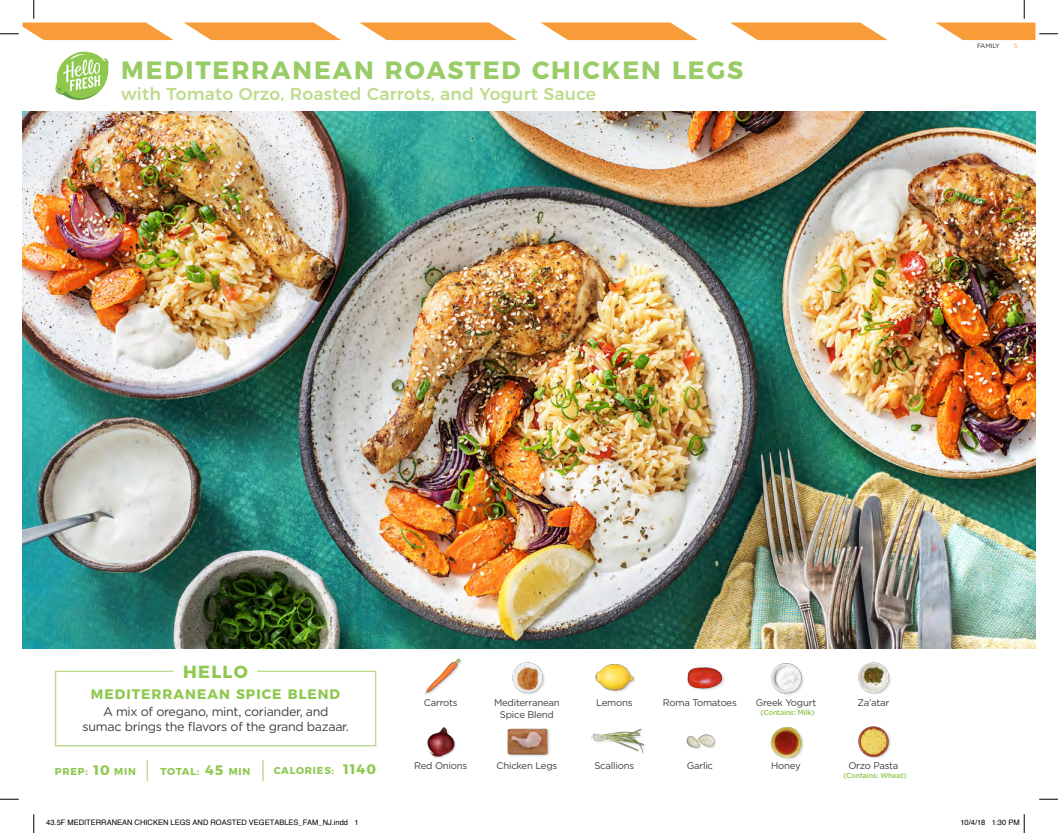
<style>
.page{position:relative;width:1058px;height:833px;background:#fff}
.page>*{position:absolute;margin:0;border:0;box-sizing:border-box;transform-origin:0 0}
.t1{font:700 25px "Montserrat";letter-spacing:.075em;color:#9c6}
.t2{font:700 17.5px "Montserrat";letter-spacing:.075em;color:#8fc84e}
.t3{font:500 17.25px "Montserrat";letter-spacing:.01em;color:#bedb8e}
.t4{font:700 13.75px "Montserrat";letter-spacing:.075em;color:#8fc84e}
.t5{font:12.5px/15px "Gotham";letter-spacing:-.025em;color:#3e3e3f;text-align:center}
.t6{font:700 10px "Montserrat";letter-spacing:.075em;color:#8fc84e}
.t7{font:9.62px/12px "Gotham";letter-spacing:-.025em;color:#3e3e3f;text-align:center}
.t8{font:7.5px "Helvetica";color:#000}
.t9{font:500 7.25px "Gotham";letter-spacing:-.025em;color:#8fc84e}
.t10{font:6.25px "Gotham";letter-spacing:-.025em;color:#231f20}
.t11{font:6.25px "Gotham";color:#f89b39}
</style>
<div class="page">
<svg style="left:184px;top:23px;width:157px;height:17px"></svg>
<svg style="left:360px;top:23px;width:157px;height:17px"></svg>
<svg style="left:541px;top:23px;width:156px;height:17px"></svg>
<svg style="left:731px;top:23px;width:156px;height:17px"></svg>
<img style="left:23px;top:112px;width:1012px;height:536px">
<svg style="left:54px;top:670px;width:323px;height:77px"></svg>
<hr style="left:146px;top:760px;width:2px;height:20px;background:#bedb8e">
<hr style="left:262px;top:760px;width:2px;height:20px;background:#bedb8e">
<img style="left:425px;top:658px;width:36px;height:36px">
<div style="left:427px;top:726px;width:30px;height:33px;background:#231f20;opacity:.2"></div>
<img style="left:427px;top:726px;width:30px;height:31px">
<img style="left:595px;top:664px;width:40px;height:28px">
<img style="left:591px;top:728px;width:53px;height:25px">
<div style="left:511px;top:662px;width:35px;height:34px;background:#231f20;opacity:.2"></div>
<img style="left:511px;top:662px;width:35px;height:32px">
<div style="left:507px;top:728px;width:43px;height:29px;background:#231f20;opacity:.2"></div>
<img style="left:507px;top:728px;width:40px;height:29px">
<img style="left:687px;top:667px;width:38px;height:23px">
<img style="left:686px;top:734px;width:30px;height:15px">
<div style="left:771px;top:663px;width:33px;height:33px;background:#231f20;opacity:.2"></div>
<img style="left:771px;top:663px;width:31px;height:30px">
<div style="left:770px;top:727px;width:34px;height:33px;background:#231f20;opacity:.2"></div>
<img style="left:770px;top:727px;width:34px;height:30px">
<div style="left:858px;top:662px;width:33px;height:34px;background:#231f20;opacity:.2"></div>
<img style="left:858px;top:662px;width:33px;height:32px">
<div style="left:858px;top:725px;width:34px;height:34px;background:#231f20;opacity:.2"></div>
<img style="left:858px;top:725px;width:34px;height:32px">
<svg style="left:55px;top:51px;width:54px;height:49px"></svg>
<svg style="left:0;top:798px;width:19px;height:2px"></svg>
<svg style="left:1039px;top:798px;width:19px;height:2px"></svg>
<svg style="left:0;top:0;width:174px;height:40px"></svg>
<svg style="left:33px;top:814px;width:2px;height:19px"></svg>
<svg style="left:935px;top:0;width:123px;height:40px"></svg>
<svg style="left:1023px;top:814px;width:2px;height:19px"></svg>
<h1 class="t1" style="left:121px;top:50px;width:623px">MEDITERRANEAN ROASTED CHICKEN LEGS</h1>
<h3 class="t3" style="left:121px;top:80px;width:476px">with Tomato Orzo, Roasted Carrots, and Yogurt Sauce</h3>
<p class="t10" style="left:977px;top:42px;width:24px">FAMILY</p>
<p class="t11" style="left:1013px;top:42px;width:5px">5</p>
<h2 class="t2" style="left:183px;top:657px;width:66px">HELLO</h2>
<h3 class="t4" style="left:91px;top:683px;width:251px">MEDITERRANEAN SPICE BLEND</h3>
<p class="t5" style="left:83px;top:703px;width:268px">A mix of oregano, mint, coriander, and sumac brings the flavors of the grand bazaar.</p>
<p class="t7" style="left:424px;top:696px;width:35px">Carrots</p>
<p class="t7" style="left:494px;top:696px;width:67px">Mediterranean<br>Spice Blend</p>
<p class="t7" style="left:596px;top:696px;width:38px">Lemons</p>
<p class="t7" style="left:663px;top:696px;width:75px">Roma Tomatoes</p>
<p class="t7" style="left:755px;top:696px;width:62px">Greek Yogurt</p>
<p class="t9" style="left:760px;top:707px;width:55px">(Contains: Milk)</p>
<p class="t7" style="left:857px;top:696px;width:33px">Za’atar</p>
<h3 class="t4" style="left:94px;top:759px;width:18px">10</h3>
<h3 class="t4" style="left:205px;top:759px;width:19px">45</h3>
<h3 class="t4" style="left:343px;top:758px;width:34px">1140</h3>
<p class="t6" style="left:55px;top:763px;width:35px">PREP:</p>
<p class="t6" style="left:114px;top:763px;width:23px">MIN</p>
<p class="t6" style="left:161px;top:763px;width:40px">TOTAL:</p>
<p class="t6" style="left:229px;top:763px;width:23px">MIN</p>
<p class="t6" style="left:274px;top:762px;width:62px">CALORIES:</p>
<p class="t7" style="left:414px;top:759px;width:55px">Red Onions</p>
<p class="t7" style="left:496px;top:759px;width:62px">Chicken Legs</p>
<p class="t7" style="left:594px;top:759px;width:41px">Scallions</p>
<p class="t7" style="left:686px;top:759px;width:28px">Garlic</p>
<p class="t7" style="left:771px;top:759px;width:31px">Honey</p>
<p class="t7" style="left:848px;top:759px;width:52px">Orzo Pasta</p>
<p class="t9" style="left:843px;top:771px;width:65px">(Contains: Wheat)</p>
<p class="t8" style="left:46px;top:817px;width:314px">43.5F MEDITERRANEAN CHICKEN LEGS AND ROASTED VEGETABLES_FAM_NJ.indd 1</p>
<p class="t8" style="left:960px;top:817px;width:61px">10/4/18 1:30 PM</p>
</div>
